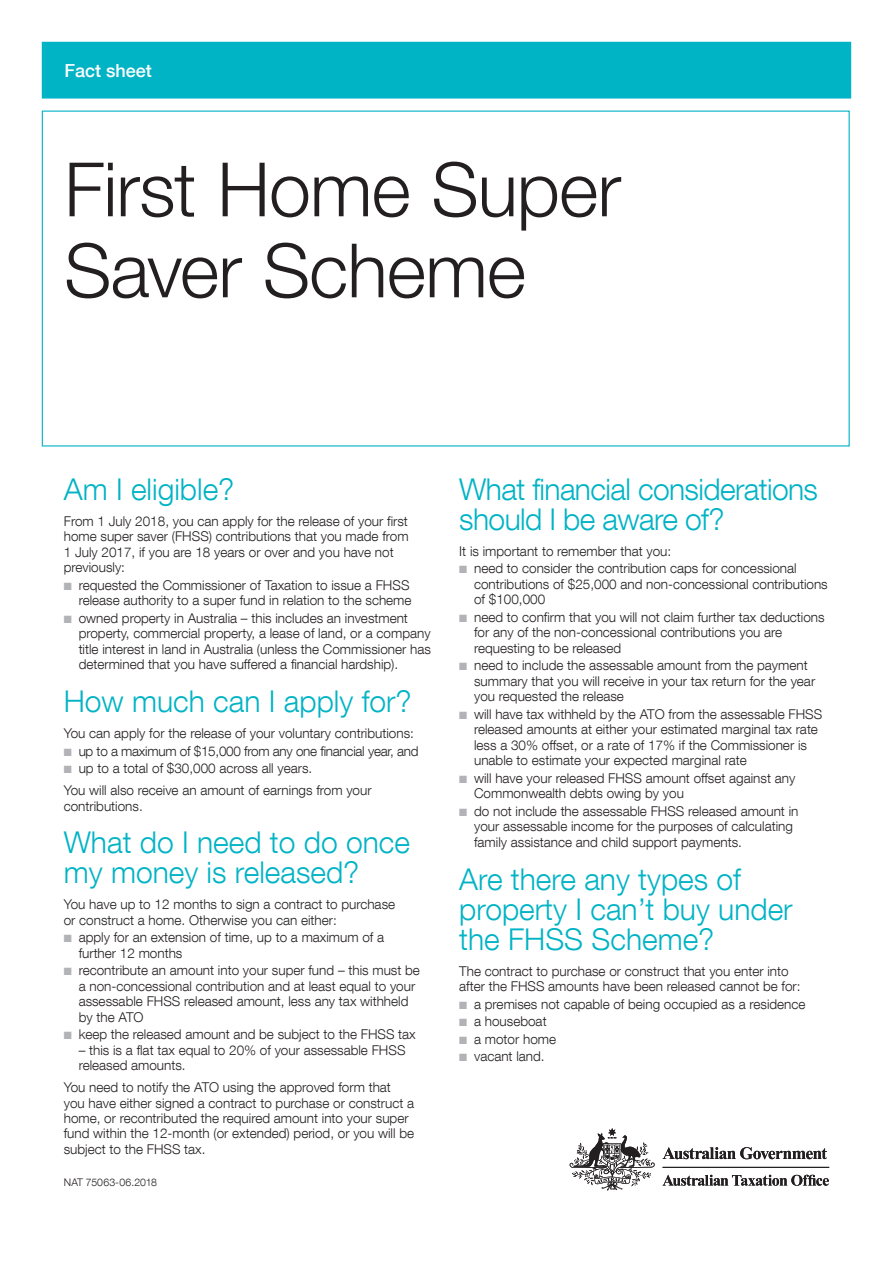
<style>
.page{position:relative;width:893px;height:1263px;background:#fff}
.page>*{position:absolute;margin:0;border:0;box-sizing:border-box;transform-origin:0 0}
.Page_title{font:300 75px/81px "Helvetica Neue LT Com";letter-spacing:-.01em;color:#231f20}
.Heading_1{font:300 30px/30px "Helvetica Neue LT Com";color:#00b3c5}
.Heading_1-2{font:300 30px/30px "Helvetica Neue LT Com";letter-spacing:-.02em;color:#00b3c5}
.Cover_ref_bar{font:500 18px "Helvetica Neue LT Com";color:#fff}
.t1{font:300 13.5px/15.5px "Helvetica Neue LT Com";color:#231f20}
.t2{font:300 13.5px "Helvetica Neue LT Com";letter-spacing:-.02em;color:#231f20}
.t3{font:300 10.5px "Helvetica Neue LT Com";color:#231f20}
.s1{font-weight:300}
.s2{color:#b2b3b7}
</style>
<div class="page">
<div style="left:43px;top:43px;width:807px;height:55px;background:#00b3c5"></div>
<div style="left:42px;top:42px;width:809px;height:57px;border:2px solid #00b3c5"></div>
<svg style="left:663px;top:1147px;width:164px;height:12px"></svg>
<svg style="left:570px;top:1128px;width:85px;height:62px"></svg>
<hr style="left:663px;top:1167px;width:166px;height:1px;background:#231f20">
<svg style="left:662px;top:1175px;width:167px;height:11px"></svg>
<h3 class="Cover_ref_bar" style="left:64px;top:59px;width:159px">Product <span class="s1">for</span> subject</h3>
<p class="Cover_ref_bar" style="left:65px;top:59px;width:89px">Fact sheet</p>
<p class="Page_title" style="left:64px;top:148px;width:558px">First Home Super<br>Saver Scheme</p>
<p class="Heading_1" style="left:64px;top:473px;width:172px">Am I eligible?</p>
<p class="t1" style="left:64px;top:513px;width:346px">From 1 July 2018, you can apply for the release of your first home super saver (FHSS) contributions that you made from 1 July 2017, if you are 18 years or over and you have not previously:</p>
<p class="t1" style="left:64px;top:577px;width:349px;text-align:right"><span class="s2">■</span> requested the Commissioner of Taxation to issue a FHSS release authority to a super fund in relation to the scheme</p>
<p class="t1" style="left:79px;top:610px;width:354px;text-indent:-15px"><span class="s2">■</span> owned property in Australia – this includes an investment property, commercial property, a lease of land, or a company title interest in land in Australia (unless the Commissioner has determined that you have suffered a financial hardship).</p>
<p class="Heading_1" style="left:64px;top:686px;width:349px">How much can I apply for?</p>
<p class="t1" style="left:64px;top:725px;width:352px">You can apply for the release of your voluntary contributions:</p>
<p class="t2" style="left:64px;top:743px;width:356px"><span class="s2">■</span> up to a maximum of $15,000 from any one financial year, and</p>
<p class="t1" style="left:64px;top:760px;width:250px"><span class="s2">■</span> up to a total of $30,000 across all years.</p>
<p class="t1" style="left:64px;top:782px;width:309px">You will also receive an amount of earnings from your contributions.</p>
<p class="Heading_1" style="left:64px;top:827px;width:348px">What do I need to do once my money is released?</p>
<p class="t1" style="left:64px;top:896px;width:333px">You have up to 12 months to sign a contract to purchase or construct a home. Otherwise you can either:</p>
<p class="t1" style="left:79px;top:929px;width:307px;text-indent:-15px"><span class="s2">■</span> apply for an extension of time, up to a maximum of a further 12 months</p>
<p class="t1" style="left:79px;top:962px;width:343px;text-indent:-15px"><span class="s2">■</span> recontribute an amount into your super fund – this must be a non-concessional contribution and at least equal to your assessable FHSS released amount, less any tax withheld by the ATO</p>
<p class="t1" style="left:64px;top:1026px;width:353px"><span class="s2">■</span> keep the released amount and be subject to the FHSS tax</p>
<p class="t1" style="left:79px;top:1042px;width:328px">– this is a flat tax equal to 20% of your assessable FHSS released amounts.</p>
<p class="t1" style="left:64px;top:1079px;width:352px">You need to notify the ATO using the approved form that you have either signed a contract to purchase or construct a home, or recontributed the required amount into your super fund within the 12-month (or extended) period, or you will be subject to the FHSS tax.</p>
<p class="t3" style="left:64px;top:1176px;width:95px">NAT 75063-06.2018</p>
<p class="Heading_1-2" style="left:459px;top:473px;width:360px">What financial considerations should I be aware of?</p>
<p class="t1" style="left:459px;top:543px;width:214px">It is important to remember that you:</p>
<p class="t1" style="left:474px;top:561px;width:355px;text-indent:-15px"><span class="s2">■</span> need to consider the contribution caps for concessional contributions of $25,000 and non-concessional contributions of $100,000</p>
<p class="t1" style="left:474px;top:609px;width:352px;text-indent:-15px"><span class="s2">■</span> need to confirm that you will not claim further tax deductions for any of the non-concessional contributions you are requesting to be released</p>
<p class="t1" style="left:474px;top:658px;width:343px;text-indent:-15px"><span class="s2">■</span> need to include the assessable amount from the payment summary that you will receive in your tax return for the year you requested the release</p>
<p class="t1" style="left:474px;top:706px;width:350px;text-indent:-15px"><span class="s2">■</span> will have tax withheld by the ATO from the assessable FHSS released amounts at either your estimated marginal tax rate less a 30% offset, or a rate of 17% if the Commissioner is unable to estimate your expected marginal rate</p>
<p class="t1" style="left:474px;top:770px;width:323px;text-indent:-15px"><span class="s2">■</span> will have your released FHSS amount offset against any<br>Commonwealth debts owing by you</p>
<p class="t1" style="left:474px;top:803px;width:326px;text-indent:-15px"><span class="s2">■</span> do not include the assessable FHSS released amount in your assessable income for the purposes of calculating family assistance and child support payments.</p>
<p class="Heading_1" style="left:459px;top:863px;width:335px">Are there any types of property I can’t buy under the FHSS Scheme?</p>
<p class="t1" style="left:459px;top:963px;width:343px">The contract to purchase or construct that you enter into after the FHSS amounts have been released cannot be for:</p>
<p class="t1" style="left:459px;top:996px;width:348px"><span class="s2">■</span> a premises not capable of being occupied as a residence</p>
<p class="t1" style="left:459px;top:1013px;width:89px"><span class="s2">■</span> a houseboat</p>
<p class="t1" style="left:459px;top:1031px;width:98px"><span class="s2">■</span> a motor home</p>
<p class="t1" style="left:459px;top:1048px;width:87px"><span class="s2">■</span> vacant land.</p>
</div>
